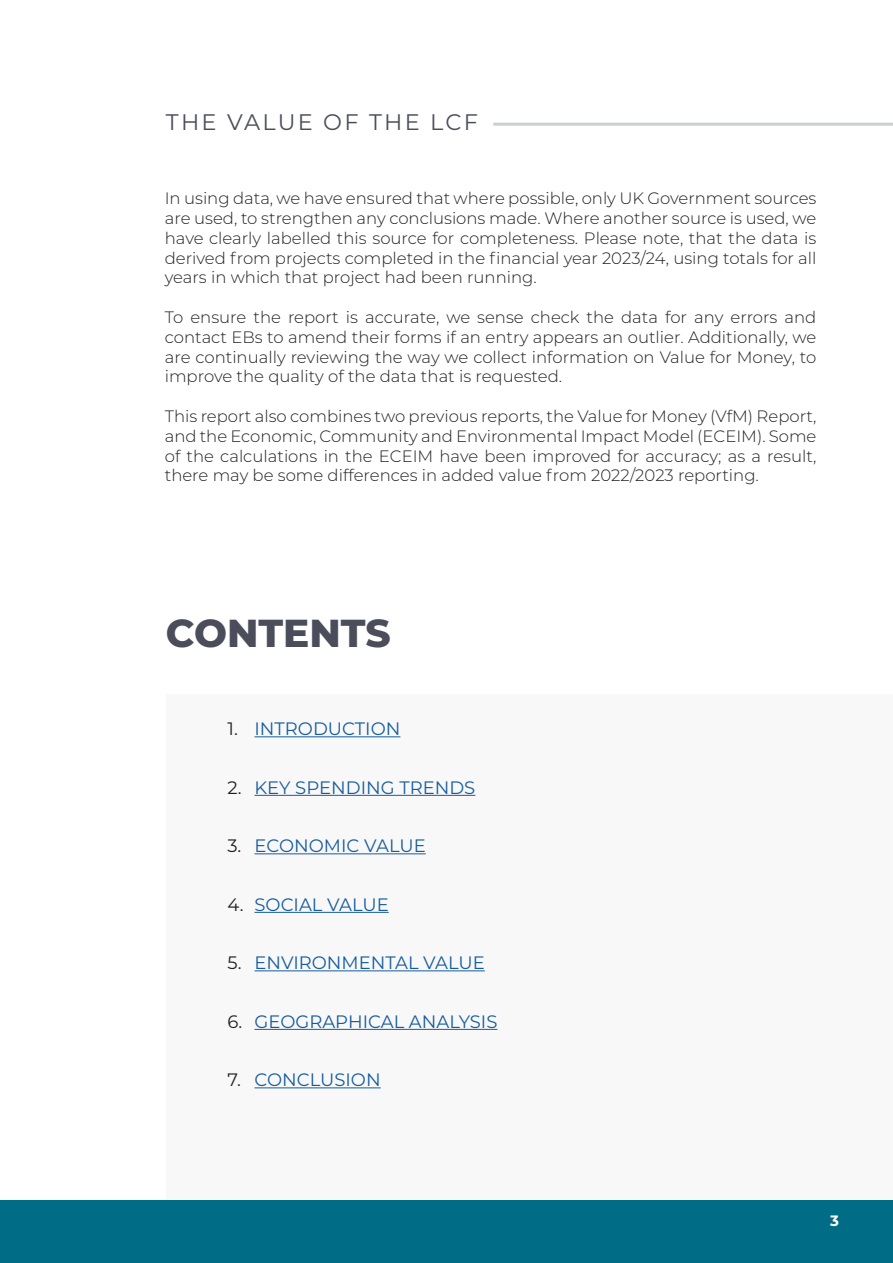
<style>
.page{position:relative;width:893px;height:1263px;background:#fff}
.page>*{position:absolute;margin:0;border:0;box-sizing:border-box;transform-origin:0 0}
.TOC_-_Align_Left{font:800 39px "Montserrat";color:#4b4e5a}
.Subheading_01{font:22.5px "Montserrat";letter-spacing:.1em;color:#4b4e5a}
.t1{font:18px "Montserrat";color:#175d9e}
.Body1{font:300 16.5px/19.8px "Montserrat";color:#231f20;text-align:justify}
.t2{font:700 15px "Montserrat";color:#fff}
.s1{color:#231f20}
</style>
<div class="page">
<div style="left:0;top:1200px;width:893px;height:63px;background:#006c85"></div>
<div style="left:166px;top:694px;width:727px;height:506px;background:#f8f8f9"></div>
<hr style="left:493px;top:123px;width:400px;height:3px;background:#cacfd1">
<hr style="left:254px;top:736px;width:146px;height:1px;background:#175d9e">
<hr style="left:254px;top:795px;width:221px;height:1px;background:#175d9e">
<hr style="left:254px;top:853px;width:172px;height:1px;background:#175d9e">
<hr style="left:254px;top:912px;width:135px;height:1px;background:#175d9e">
<hr style="left:254px;top:970px;width:231px;height:1px;background:#175d9e">
<hr style="left:254px;top:1029px;width:243px;height:1px;background:#175d9e">
<hr style="left:254px;top:1087px;width:127px;height:1px;background:#175d9e">
<p class="Subheading_01" style="left:166px;top:106px;width:314px">THE VALUE OF THE LCF</p>
<p class="Body1" style="left:165px;top:188px;width:653px">In using data, we have ensured that where possible, only UK Government sources are used, to strengthen any conclusions made. Where another source is used, we have clearly labelled this source for completeness. Please note, that the data is derived from projects completed in the financial year 2023/24, using totals for all years in which that project had been running.</p>
<p class="Body1" style="left:165px;top:307px;width:653px">To ensure the report is accurate, we sense check the data for any errors and contact EBs to amend their forms if an entry appears an outlier. Additionally, we are continually reviewing the way we collect information on Value for Money, to improve the quality of the data that is requested.</p>
<p class="Body1" style="left:165px;top:406px;width:653px">This report also combines two previous reports, the Value for Money (VfM) Report, and the Economic, Community and Environmental Impact Model (ECEIM). Some of the calculations in the ECEIM have been improved for accuracy; as a result, there may be some differences in added value from 2022/2023 reporting.</p>
<p class="TOC_-_Align_Left" style="left:166px;top:604px;width:226px">CONTENTS</p>
<p class="t1" style="left:227px;top:716px;width:174px"><span class="s1">1.</span> INTRODUCTION</p>
<p class="t1" style="left:227px;top:775px;width:249px"><span class="s1">2.</span> KEY SPENDING TRENDS</p>
<p class="t1" style="left:227px;top:833px;width:200px"><span class="s1">3.</span> ECONOMIC VALUE</p>
<p class="t1" style="left:227px;top:892px;width:163px"><span class="s1">4.</span> SOCIAL VALUE</p>
<p class="t1" style="left:227px;top:950px;width:259px"><span class="s1">5.</span> ENVIRONMENTAL VALUE</p>
<p class="t1" style="left:227px;top:1009px;width:271px"><span class="s1">6.</span> GEOGRAPHICAL ANALYSIS</p>
<p class="t1" style="left:227px;top:1067px;width:155px"><span class="s1">7.</span> CONCLUSION</p>
<p class="t2" style="left:830px;top:1210px;width:10px">3</p>
</div>
